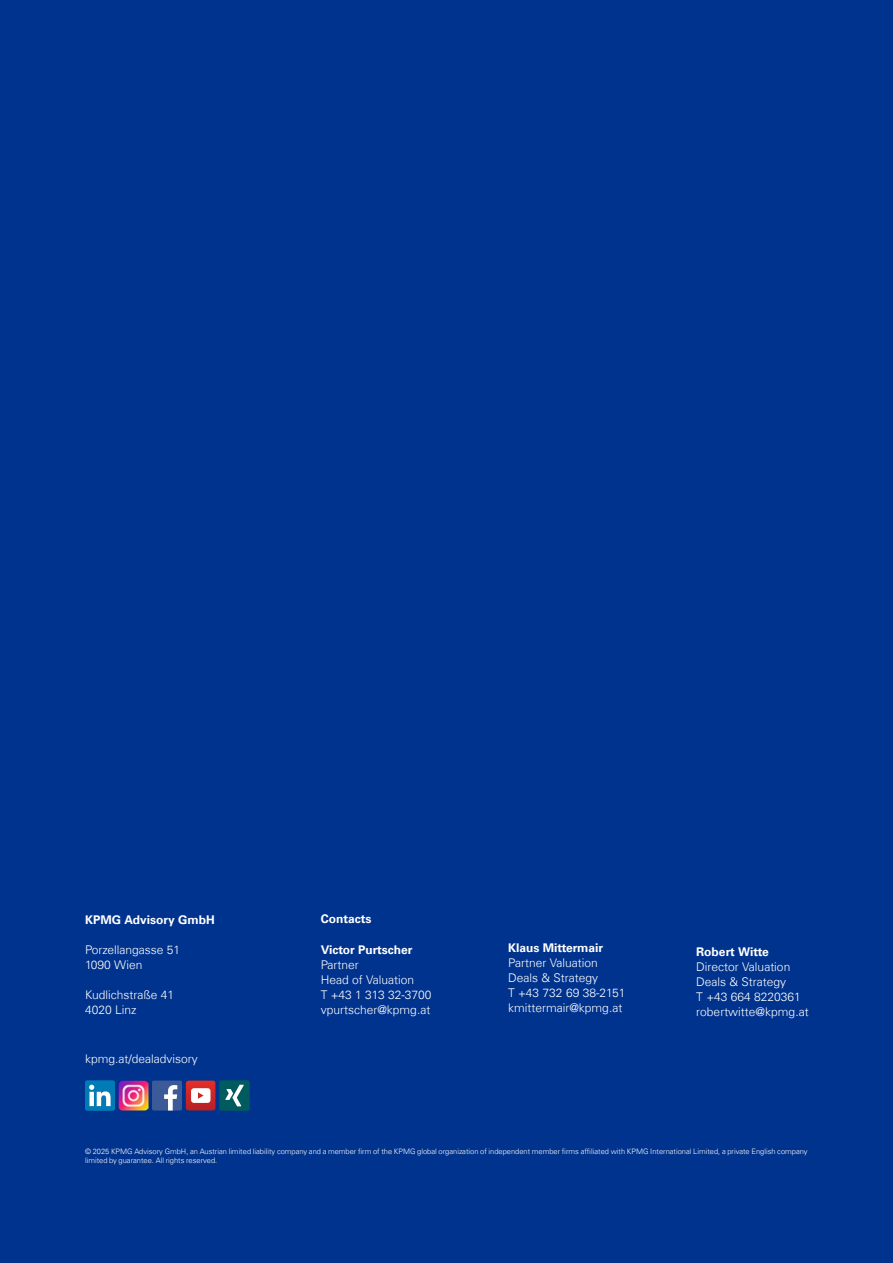
<style>
.page{position:relative;width:893px;height:1263px;background:#00338d}
.page>*{position:absolute;margin:0;border:0;box-sizing:border-box;transform-origin:0 0}
.t1{font:300 12px/15px "Universfor KPMG";color:#fff}
.t2{font:700 12px "Universfor KPMG";color:#fff}
.t3{font:300 7.5px/9.3px "Universfor KPMG";color:#fff}
</style>
<div class="page">
<img style="left:119px;top:1080px;width:29px;height:30px">
<div style="left:220px;top:1080px;width:30px;height:30px;background:#005b5e;border-radius:2px"></div>
<svg style="left:225px;top:1085px;width:19px;height:21px"></svg>
<div style="left:152px;top:1080px;width:30px;height:30px;background:#3d5a98;border-radius:2px"></div>
<svg style="left:164px;top:1085px;width:13px;height:25px"></svg>
<div style="left:85px;top:1080px;width:30px;height:30px;background:#007bb6;border-radius:2px"></div>
<svg style="left:89px;top:1085px;width:22px;height:21px"></svg>
<svg style="left:186px;top:1080px;width:29px;height:30px"></svg>
<p class="t2" style="left:85px;top:912px;width:131px">KPMG Advisory GmbH</p>
<p class="t1" style="left:85px;top:942px;width:97px">Porzellangasse 51<br>1090 Wien</p>
<p class="t1" style="left:85px;top:987px;width:91px">Kudlichstraße 41<br>4020 Linz</p>
<p class="t1" style="left:85px;top:1051px;width:114px">kpmg.at/dealadvisory</p>
<p class="t2" style="left:321px;top:912px;width:52px">Contacts</p>
<p class="t2" style="left:321px;top:942px;width:93px">Victor Purtscher</p>
<p class="t1" style="left:321px;top:957px;width:112px">Partner<br>Head of Valuation<br>T +43 1 313 32-3700 vpurtscher@kpmg.at</p>
<p class="t2" style="left:508px;top:941px;width:97px">Klaus Mittermair</p>
<p class="t1" style="left:508px;top:955px;width:119px">Partner Valuation<br>Deals &amp; Strategy<br>T +43 732 69 38-2151 kmittermair@kpmg.at</p>
<p class="t2" style="left:696px;top:944px;width:74px">Robert Witte</p>
<p class="t1" style="left:696px;top:959px;width:114px">Director Valuation<br>Deals &amp; Strategy<br>T +43 664 8220361 robertwitte@kpmg.at</p>
<p class="t3" style="left:85px;top:1146px;width:724px">© 2025 KPMG Advisory GmbH, an Austrian limited liability company and a member firm of the KPMG global organization of independent member firms affiliated with KPMG International Limited, a private English company limited by guarantee. All rights reserved.</p>
</div>
